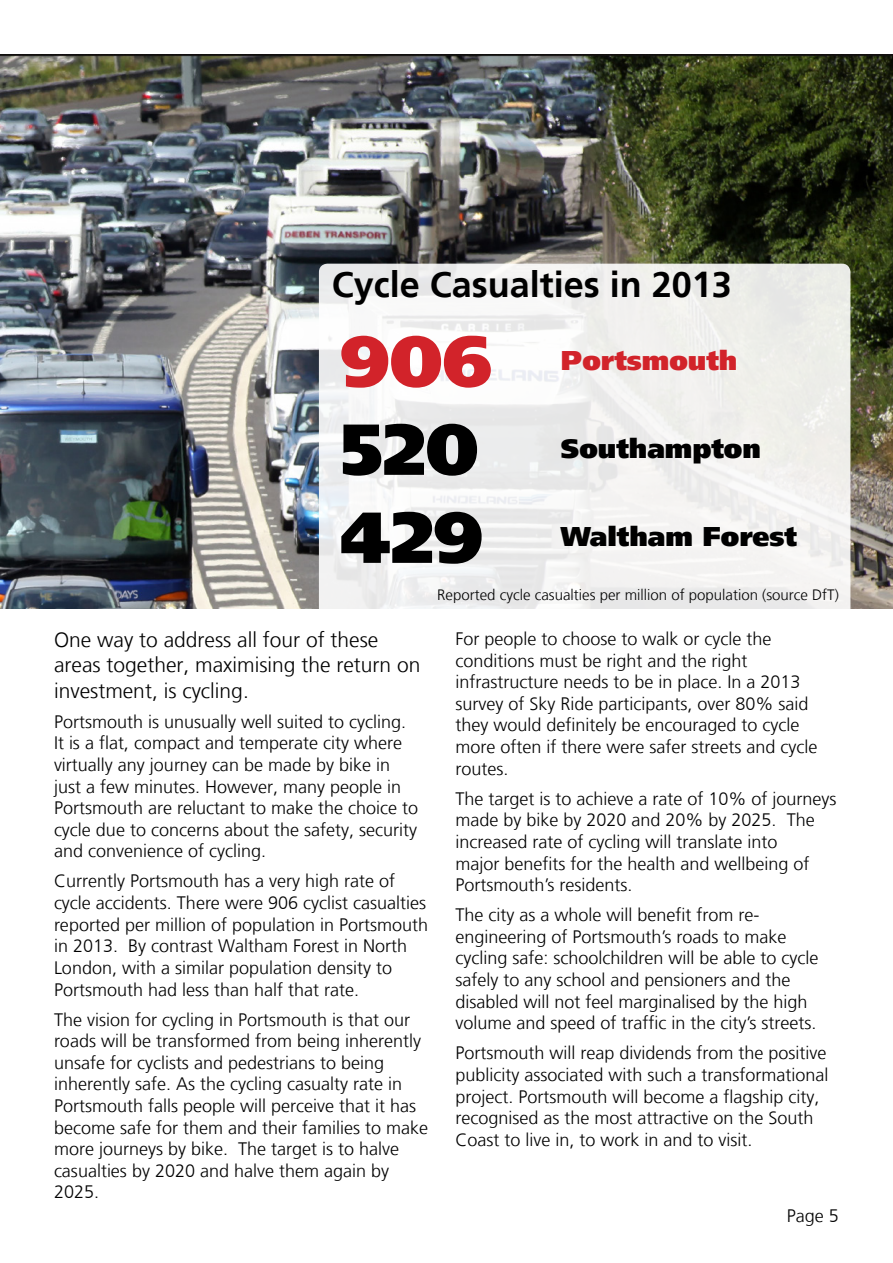
<style>
.page{position:relative;width:893px;height:1263px;background:#fff}
.page>*{position:absolute;margin:0;border:0;box-sizing:border-box;transform-origin:0 0}
.t1{font:900 72px "Frutiger LT";color:#000}
.t2{font:900 72px "Frutiger LT";color:#d2232a}
.t3{font:700 36px "Frutiger LT";color:#000}
.t4{font:900 27px "Frutiger LT";color:#000}
.t5{font:900 27px "Frutiger LT";color:#d2232a}
.t6{font:300 21px/25.2px "Frutiger LT";color:#000}
.t7{font:300 18px/21.6px "Frutiger LT";color:#000}
.t8{font:300 15px "Frutiger LT";color:#000}
</style>
<div class="page">
<img style="left:0;top:54px;width:893px;height:554px">
<svg style="left:319px;top:264px;width:531px;height:345px;fill:#f1f0ef"></svg>
<p class="t3" style="left:332px;top:263px;width:402px">Cycle Casualties in 2013</p>
<p class="t2" style="left:340px;top:318px;width:153px">906</p>
<p class="t5" style="left:561px;top:344px;width:178px">Portsmouth</p>
<p class="t1" style="left:340px;top:406px;width:140px">520</p>
<p class="t1" style="left:340px;top:494px;width:144px">429</p>
<p class="t4" style="left:561px;top:432px;width:202px">Southampton</p>
<p class="t4" style="left:561px;top:520px;width:238px">Waltham Forest</p>
<p class="t6" style="left:54px;top:628px;width:368px">One way to address all four of these areas together, maximising the return on investment, is cycling.</p>
<p class="t7" style="left:54px;top:711px;width:366px">Portsmouth is unusually well suited to cycling.<br>It is a flat, compact and temperate city where virtually any journey can be made by bike in just a few minutes. However, many people in Portsmouth are reluctant to make the choice to cycle due to concerns about the safety, security and convenience of cycling.</p>
<p class="t7" style="left:54px;top:871px;width:376px">Currently Portsmouth has a very high rate of cycle accidents. There were 906 cyclist casualties reported per million of population in Portsmouth in 2013. By contrast Waltham Forest in North London, with a similar population density to Portsmouth had less than half that rate.</p>
<p class="t7" style="left:54px;top:1009px;width:376px">The vision for cycling in Portsmouth is that our roads will be transformed from being inherently unsafe for cyclists and pedestrians to being inherently safe. As the cycling casualty rate in Portsmouth falls people will perceive that it has become safe for them and their families to make more journeys by bike. The target is to halve casualties by 2020 and halve them again by 2025.</p>
<p class="t8" style="left:437px;top:587px;width:403px">Reported cycle casualties per million of population (source DfT)</p>
<p class="t7" style="left:455px;top:628px;width:363px">For people to choose to walk or cycle the conditions must be right and the right infrastructure needs to be in place. In a 2013 survey of Sky Ride participants, over 80% said they would definitely be encouraged to cycle more often if there were safer streets and cycle routes.</p>
<p class="t7" style="left:455px;top:788px;width:383px">The target is to achieve a rate of 10% of journeys made by bike by 2020 and 20% by 2025. The increased rate of cycling will translate into<br>major benefits for the health and wellbeing of Portsmouth’s residents.</p>
<p class="t7" style="left:455px;top:904px;width:365px">The city as a whole will benefit from re&shy;engineering of Portsmouth’s roads to make cycling safe: schoolchildren will be able to cycle safely to any school and pensioners and the disabled will not feel marginalised by the high volume and speed of traffic in the city’s streets.</p>
<p class="t7" style="left:455px;top:1042px;width:375px">Portsmouth will reap dividends from the positive publicity associated with such a transformational project. Portsmouth will become a flagship city, recognised as the most attractive on the South Coast to live in, to work in and to visit.</p>
<p class="t7" style="left:787px;top:1206px;width:54px">Page 5</p>
</div>
